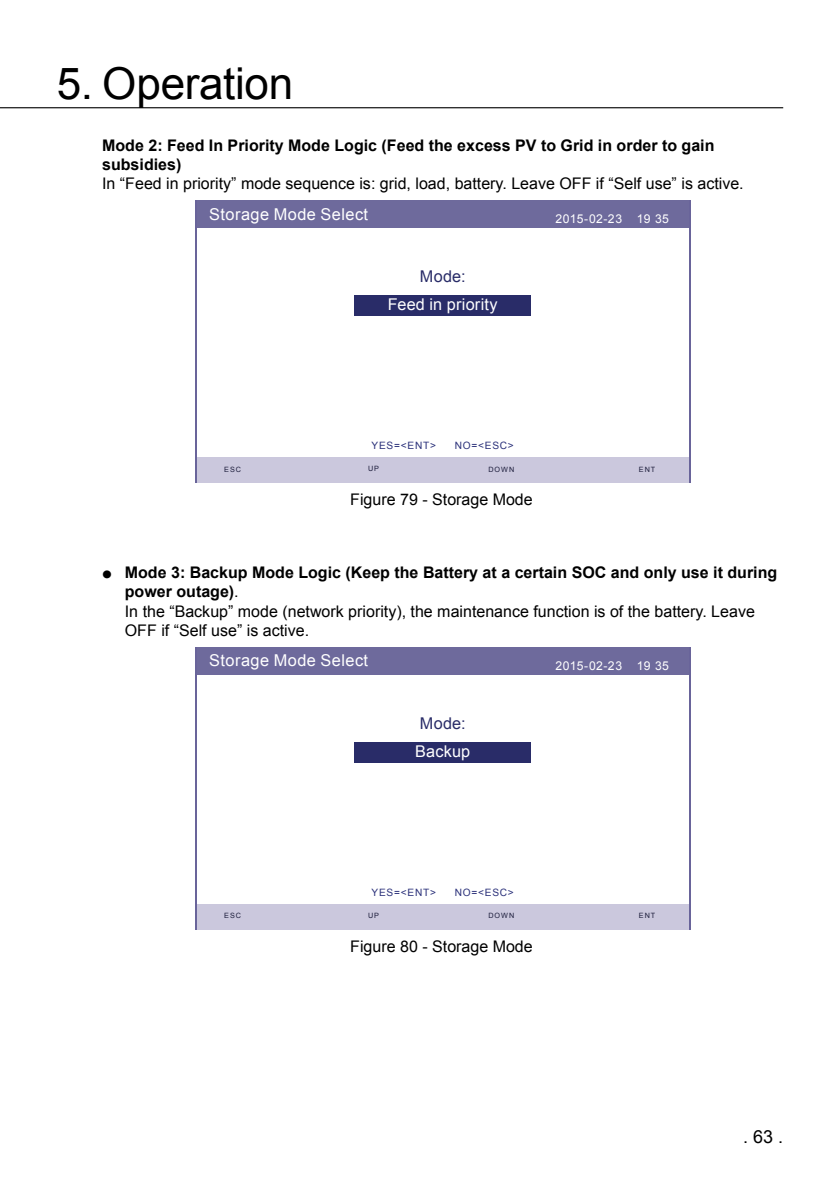
<style>
.page{position:relative;width:840px;height:1191px;background:#fff}
.page>*{position:absolute;margin:0;border:0;box-sizing:border-box;transform-origin:0 0}
.t1{font:44px "Arial";letter-spacing:-.005em;color:#000}
.t2{font:18px "Arial";color:#000}
.t3{font:16.4px "Arial";letter-spacing:.03em;color:#fff}
.t4{font:16.2px "Arial";letter-spacing:.015em;color:#fff}
.t5{font:16.2px "Arial";letter-spacing:.015em;color:#292c68}
.t6{font:16px/19.2px "Arial";color:#000}
.t7{font:700 16px/19.2px "Arial";color:#000}
.t8{font:12.2px "Arial";letter-spacing:.025em;color:#fff}
.t9{font:10.2px "Arial";letter-spacing:.075em;color:#2b317a}
.t10{font:7.2px "Arial";letter-spacing:.14em;color:#1c1d3b}
.s1{font-weight:700;font-size:28px}
.s2{font-weight:700}
</style>
<div class="page">
<hr style="left:0;top:107px;width:782px;height:1px;background:#000">
<div style="left:196px;top:200px;width:492px;height:28px;background:#6e6a9c"></div>
<svg style="left:195px;top:200px;width:1px;height:28px"></svg>
<svg style="left:688px;top:200px;width:1px;height:28px"></svg>
<hr style="left:195px;top:228px;width:1px;height:229px;background:#69649a">
<hr style="left:688px;top:228px;width:1px;height:229px;background:#69649a">
<div style="left:196px;top:457px;width:492px;height:26px;background:#cbc8dd"></div>
<svg style="left:195px;top:457px;width:1px;height:26px"></svg>
<svg style="left:688px;top:457px;width:1px;height:26px"></svg>
<div style="left:355px;top:295px;width:175px;height:21px;background:#292c68"></div>
<div style="left:196px;top:647px;width:492px;height:28px;background:#6e6a9c"></div>
<svg style="left:195px;top:647px;width:1px;height:28px"></svg>
<svg style="left:688px;top:647px;width:1px;height:28px"></svg>
<hr style="left:195px;top:675px;width:1px;height:228px;background:#69649a">
<hr style="left:688px;top:675px;width:1px;height:228px;background:#69649a">
<div style="left:196px;top:903px;width:492px;height:26px;background:#cbc8dd"></div>
<svg style="left:195px;top:903px;width:1px;height:26px"></svg>
<svg style="left:688px;top:904px;width:1px;height:25px"></svg>
<div style="left:355px;top:741px;width:175px;height:21px;background:#292c68"></div>
<h1 class="t1" style="left:57px;top:54px;width:238px">5. Operation</h1>
<p class="t7" style="left:102px;top:136px;width:613px">Mode 2: Feed In Priority Mode Logic (Feed the excess PV to Grid in order to gain subsidies)</p>
<p class="t6" style="left:102px;top:174px;width:642px">In “Feed in priority” mode sequence is: grid, load, battery. Leave OFF if “Self use” is active.</p>
<p class="t3" style="left:209px;top:203px;width:160px">Storage Mode Select</p>
<p class="t8" style="left:555px;top:211px;width:115px">2015-02-23 19 35</p>
<p class="t5" style="left:419px;top:265px;width:47px">Mode:</p>
<p class="t4" style="left:387px;top:294px;width:111px">Feed in priority</p>
<p class="t9" style="left:371px;top:439px;width:66px">YES=&lt;ENT&gt;</p>
<p class="t9" style="left:454px;top:439px;width:61px">NO=&lt;ESC&gt;</p>
<p class="t10" style="left:224px;top:464px;width:18px">ESC</p>
<p class="t10" style="left:368px;top:464px;width:13px">UP</p>
<p class="t10" style="left:488px;top:464px;width:27px">DOWN</p>
<p class="t10" style="left:638px;top:464px;width:18px">ENT</p>
<p class="t6" style="left:350px;top:490px;width:184px">Figure 79 - Storage Mode</p>
<p class="t6" style="left:125px;top:563px;width:653px;text-indent:-23px"><span class="s1">•</span> <span class="s2">Mode 3: Backup Mode Logic (Keep the Battery at a certain SOC and only use it during power outage)</span>.<br>In the “Backup” mode (network priority), the maintenance function is of the battery. Leave OFF if “Self use” is active.</p>
<p class="t3" style="left:209px;top:650px;width:160px">Storage Mode Select</p>
<p class="t8" style="left:555px;top:658px;width:115px">2015-02-23 19 35</p>
<p class="t5" style="left:419px;top:712px;width:47px">Mode:</p>
<p class="t4" style="left:415px;top:740px;width:57px">Backup</p>
<p class="t9" style="left:371px;top:885px;width:66px">YES=&lt;ENT&gt;</p>
<p class="t9" style="left:454px;top:885px;width:61px">NO=&lt;ESC&gt;</p>
<p class="t10" style="left:224px;top:911px;width:18px">ESC</p>
<p class="t10" style="left:368px;top:911px;width:13px">UP</p>
<p class="t10" style="left:488px;top:911px;width:27px">DOWN</p>
<p class="t10" style="left:638px;top:911px;width:18px">ENT</p>
<p class="t6" style="left:350px;top:937px;width:184px">Figure 80 - Storage Mode</p>
<p class="t2" style="left:742px;top:1124px;width:42px">. 63 .</p>
</div>
